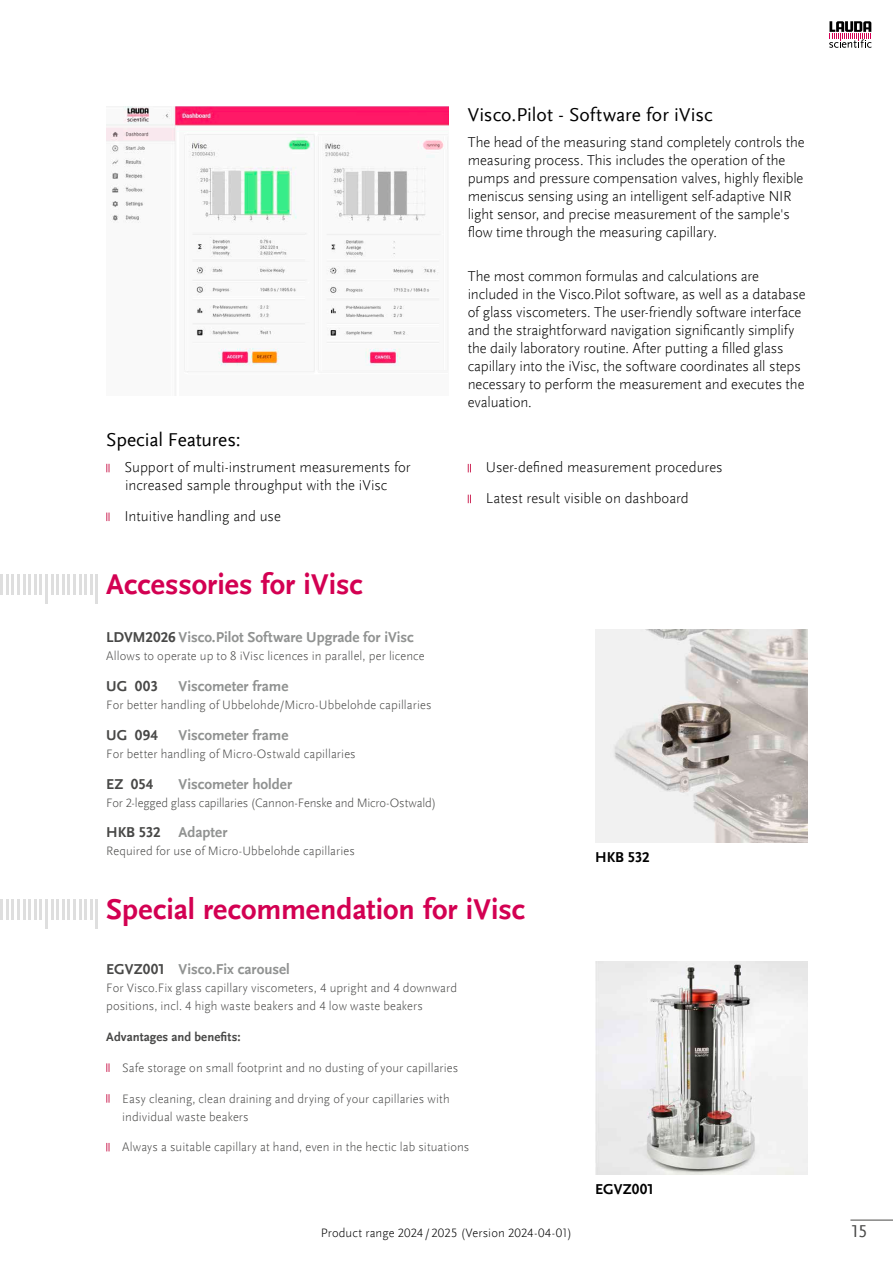
<style>
.page{position:relative;width:893px;height:1263px;background:#fff}
.page>*{position:absolute;margin:0;border:0;box-sizing:border-box;transform-origin:0 0}
.t1{font:700 30px "Scala Sans Offc Pro";color:#d30052}
.t2{font:19.5px "Scala Sans Offc Pro";color:#000}
.t3{font:18px "Scala Sans Offc Pro";color:#484847}
.t4{font:300 15px/18px "Scala Sans Offc Pro";letter-spacing:-.01em;color:#000}
.t5{font:700 15px "Scala Sans Offc Pro";color:#909291}
.t6{font:700 15px "Scala Sans Offc Pro";letter-spacing:.005em;color:#484847}
.t7{font:700 15px "Scala Sans Offc Pro";letter-spacing:-.005em;color:#000}
.t8{font:300 12.75px/18px "Scala Sans Offc Pro";letter-spacing:.005em;color:#484847}
.t9{font:300 12.75px "Scala Sans Offc Pro";letter-spacing:.01em;color:#000}
.t10{font:700 12.75px "Scala Sans Offc Pro";letter-spacing:.005em;color:#484847}
.s1{color:#484847}
</style>
<div class="page">
<hr style="left:0;top:574px;width:3px;height:20px;background:#dedede">
<hr style="left:6px;top:574px;width:2px;height:20px;background:#dedede">
<hr style="left:11px;top:574px;width:3px;height:20px;background:#dedede">
<hr style="left:23px;top:574px;width:2px;height:20px;background:#dedede">
<hr style="left:17px;top:574px;width:3px;height:20px;background:#dedede">
<hr style="left:34px;top:574px;width:3px;height:20px;background:#dedede">
<hr style="left:40px;top:574px;width:2px;height:20px;background:#dedede">
<hr style="left:28px;top:574px;width:3px;height:20px;background:#dedede">
<hr style="left:45px;top:574px;width:3px;height:30px;background:#dedede">
<hr style="left:51px;top:574px;width:2px;height:20px;background:#dedede">
<hr style="left:56px;top:574px;width:3px;height:20px;background:#dedede">
<hr style="left:62px;top:574px;width:3px;height:20px;background:#dedede">
<hr style="left:73px;top:574px;width:3px;height:20px;background:#dedede">
<hr style="left:68px;top:574px;width:2px;height:20px;background:#dedede">
<hr style="left:84px;top:574px;width:3px;height:20px;background:#dedede">
<hr style="left:90px;top:574px;width:3px;height:20px;background:#dedede">
<hr style="left:79px;top:574px;width:2px;height:20px;background:#dedede">
<hr style="left:96px;top:574px;width:2px;height:30px;background:#dedede">
<img style="left:595px;top:961px;width:213px;height:213px">
<hr style="left:0;top:899px;width:3px;height:20px;background:#dedede">
<hr style="left:6px;top:899px;width:2px;height:20px;background:#dedede">
<hr style="left:11px;top:899px;width:3px;height:20px;background:#dedede">
<hr style="left:23px;top:899px;width:2px;height:20px;background:#dedede">
<hr style="left:17px;top:899px;width:3px;height:20px;background:#dedede">
<hr style="left:34px;top:899px;width:3px;height:20px;background:#dedede">
<hr style="left:40px;top:899px;width:2px;height:20px;background:#dedede">
<hr style="left:28px;top:899px;width:3px;height:20px;background:#dedede">
<hr style="left:45px;top:899px;width:3px;height:30px;background:#dedede">
<hr style="left:51px;top:899px;width:2px;height:20px;background:#dedede">
<hr style="left:56px;top:899px;width:3px;height:20px;background:#dedede">
<hr style="left:62px;top:899px;width:3px;height:20px;background:#dedede">
<hr style="left:73px;top:899px;width:3px;height:20px;background:#dedede">
<hr style="left:68px;top:899px;width:2px;height:20px;background:#dedede">
<hr style="left:84px;top:899px;width:3px;height:20px;background:#dedede">
<hr style="left:90px;top:899px;width:3px;height:20px;background:#dedede">
<hr style="left:79px;top:899px;width:2px;height:20px;background:#dedede">
<hr style="left:96px;top:899px;width:2px;height:30px;background:#dedede">
<svg style="left:106px;top:1063px;width:4px;height:9px"></svg>
<svg style="left:106px;top:1094px;width:4px;height:9px"></svg>
<svg style="left:106px;top:1143px;width:4px;height:8px"></svg>
<svg style="left:106px;top:464px;width:4px;height:8px"></svg>
<svg style="left:106px;top:513px;width:4px;height:8px"></svg>
<img style="left:595px;top:629px;width:213px;height:213px">
<img style="left:106px;top:106px;width:342px;height:289px">
<svg style="left:468px;top:464px;width:3px;height:8px"></svg>
<svg style="left:468px;top:495px;width:3px;height:8px"></svg>
<svg style="left:829px;top:21px;width:43px;height:27px"></svg>
<hr style="left:850px;top:1220px;width:43px;height:1px;background:#484847">
<h2 class="t2" style="left:106px;top:428px;width:136px">Special Features:</h2>
<p class="t4" style="left:125px;top:458px;width:288px">Support of multi-instrument measurements for increased sample throughput with the iVisc</p>
<p class="t4" style="left:125px;top:507px;width:158px">Intuitive handling and use</p>
<h1 class="t1" style="left:106px;top:567px;width:258px">Accessories for iVisc</h1>
<p class="t5" style="left:106px;top:629px;width:309px"><span class="s1">LDVM2026</span> Visco.Pilot Software Upgrade for iVisc</p>
<p class="t8" style="left:106px;top:647px;width:320px">Allows to operate up to 8 iVisc licences in parallel, per licence</p>
<p class="t6" style="left:106px;top:678px;width:53px">UG 003</p>
<p class="t5" style="left:179px;top:678px;width:111px">Viscometer frame</p>
<p class="t8" style="left:106px;top:696px;width:327px">For better handling of Ubbelohde/Micro-Ubbelohde capillaries</p>
<p class="t6" style="left:106px;top:726px;width:53px">UG 094</p>
<p class="t5" style="left:179px;top:726px;width:111px">Viscometer frame</p>
<p class="t8" style="left:106px;top:745px;width:251px">For better handling of Micro-Ostwald capillaries</p>
<p class="t6" style="left:106px;top:775px;width:49px">EZ 054</p>
<p class="t5" style="left:179px;top:775px;width:115px">Viscometer holder</p>
<p class="t8" style="left:106px;top:793px;width:331px">For 2-legged glass capillaries (Cannon-Fenske and Micro-Ostwald)</p>
<p class="t5" style="left:106px;top:824px;width:123px"><span class="s1">HKB 532</span> Adapter</p>
<p class="t8" style="left:106px;top:842px;width:250px">Required for use of Micro-Ubbelohde capillaries</p>
<h2 class="t2" style="left:468px;top:103px;width:247px">Visco.Pilot - Software for iVisc</h2>
<p class="t4" style="left:468px;top:133px;width:339px">The head of the measuring stand completely controls the measuring process. This includes the operation of the pumps and pressure compensation valves, highly flexible meniscus sensing using an intelligent self-adaptive NIR light sensor, and precise measurement of the sample's flow time through the measuring capillary.</p>
<p class="t4" style="left:468px;top:267px;width:339px">The most common formulas and calculations are included in the Visco.Pilot software, as well as a database of glass viscometers. The user-friendly software interface and the straightforward navigation significantly simplify the daily laboratory routine. After putting a filled glass capillary into the iVisc, the software coordinates all steps necessary to perform the measurement and executes the evaluation.</p>
<p class="t4" style="left:486px;top:452px;width:238px;line-height:30.8px">User-defined measurement procedures<br>Latest result visible on dashboard</p>
<p class="t7" style="left:595px;top:848px;width:56px">HKB 532</p>
<h1 class="t1" style="left:106px;top:892px;width:420px">Special recommendation for iVisc</h1>
<p class="t5" style="left:106px;top:961px;width:185px"><span class="s1">EGVZ001</span> Visco.Fix carousel</p>
<p class="t8" style="left:106px;top:979px;width:352px">For Visco.Fix glass capillary viscometers, 4 upright and 4 downward positions, incl. 4 high waste beakers and 4 low waste beakers</p>
<p class="t10" style="left:106px;top:1030px;width:136px">Advantages and benefits:</p>
<p class="t8" style="left:122px;top:1059px;width:338px">Safe storage on small footprint and no dusting of your capillaries</p>
<p class="t8" style="left:122px;top:1089px;width:329px">Easy cleaning, clean draining and drying of your capillaries with individual waste beakers</p>
<p class="t8" style="left:122px;top:1138px;width:349px">Always a suitable capillary at hand, even in the hectic lab situations</p>
<p class="t7" style="left:595px;top:1180px;width:61px">EGVZ001</p>
<p class="t9" style="left:321px;top:1226px;width:253px">Product range 2024 / 2025 (Version 2024-04-01)</p>
<p class="t3" style="left:850px;top:1221px;width:18px">15</p>
</div>
